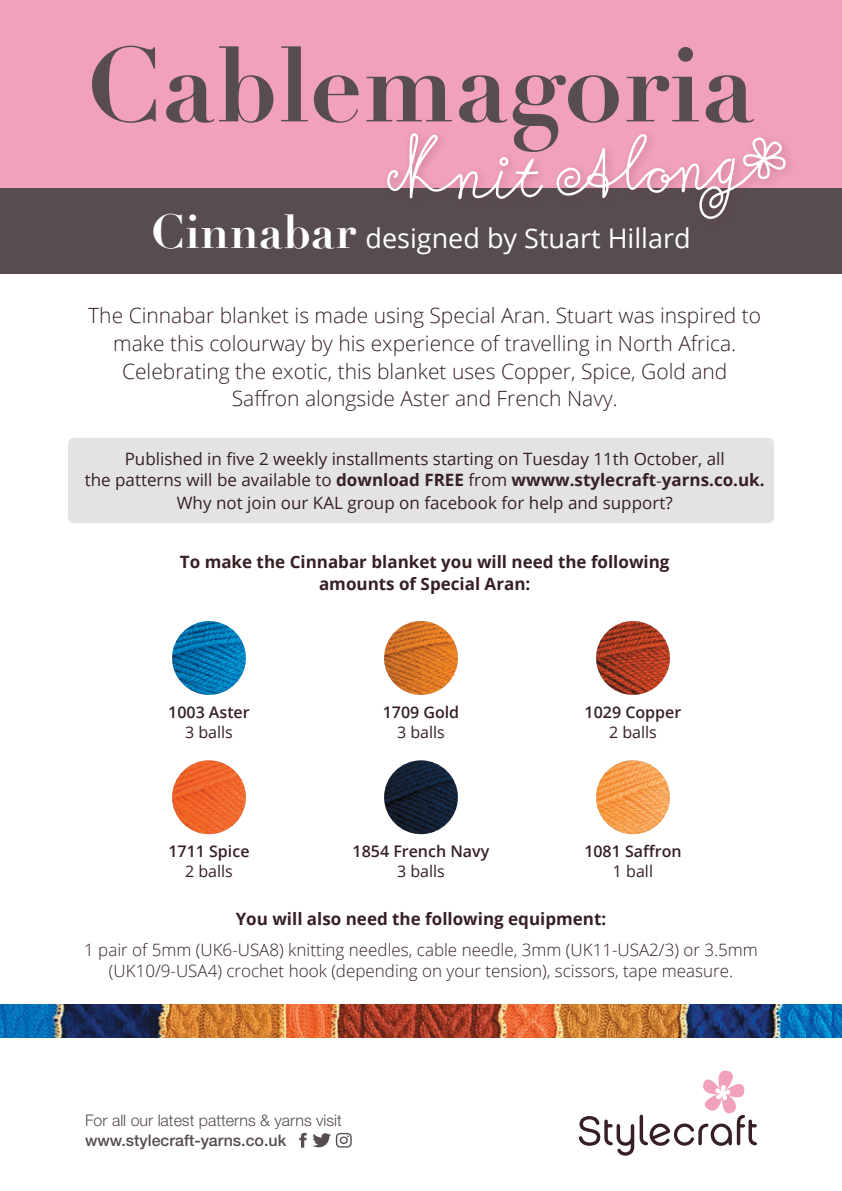
<style>
.page{position:relative;width:842px;height:1191px;background:#fff}
.page>*{position:absolute;margin:0;border:0;box-sizing:border-box;transform-origin:0 0}
.t1{font:700 104px "Didot";color:#574c4f}
.t2{font:27px "Open Sans";color:#fff}
.t3{font:300 21px/28px "Open Sans";color:#362024;text-align:center}
.t4{font:17px/22px "Open Sans";color:#362024;text-align:center}
.t5{font:300 17px/20.4px "Open Sans";color:#362024;text-align:center}
.t6{font:700 17px/22px "Open Sans";color:#362024;text-align:center}
.t7{font:600 16px "Open Sans";color:#362024}
.t8{font:16px "Open Sans";color:#362024}
.t9{font:300 16px "Helvetica Neue LT Std";color:#574c4f}
.t10{font:500 16px "Helvetica Neue LT Std";color:#574c4f}
.s1{font-family:"Didot";font-weight:700;font-size:46.8px}
.s2{font-weight:700}
.s3{font-family:"Minion Pro";font-weight:700}
</style>
<div class="page">
<svg style="left:299px;top:1132px;width:53px;height:15px"></svg>
<img style="left:0;top:1004px;width:842px;height:33px">
<img style="left:172px;top:621px;width:74px;height:74px;border-radius:37px">
<img style="left:384px;top:621px;width:74px;height:74px;border-radius:37px">
<img style="left:596px;top:621px;width:74px;height:74px;border-radius:37px">
<img style="left:172px;top:760px;width:74px;height:74px;border-radius:37px">
<img style="left:384px;top:760px;width:74px;height:74px;border-radius:37px">
<img style="left:596px;top:760px;width:74px;height:74px;border-radius:37px">
<svg style="left:579px;top:1116px;width:55px;height:39px"></svg>
<svg style="left:640px;top:1070px;width:117px;height:75px"></svg>
<div style="left:0;top:0;width:842px;height:191px;background:#f1a1ba"></div>
<div style="left:0;top:189px;width:842px;height:85px;background:#574c4f"></div>
<div style="left:382px;top:128px;width:414px;height:102px;background:#7e3a5c;opacity:.33"></div>
<svg style="left:555px;top:134px;width:231px;height:85px"></svg>
<svg style="left:387px;top:133px;width:156px;height:66px"></svg>
<div style="left:68px;top:438px;width:706px;height:85px;background:#e4e3e3;border-radius:6px"></div>
<h1 class="t1" style="left:87px;top:19px;width:670px">Cablemagoria</h1>
<p class="t2" style="left:151px;top:219px;width:541px"><span class="s1">Cinnabar</span> designed by Stuart Hillard</p>
<p class="t3" style="left:88px;top:300px;width:674px">The Cinnabar blanket is made using Special Aran. Stuart was inspired to make this colourway by his experience of travelling in North Africa.<br>Celebrating the exotic, this blanket uses Copper, Spice, Gold and Saffron alongside Aster and French Navy.</p>
<p class="t4" style="left:85px;top:447px;width:681px">Published in five 2 weekly installments starting on Tuesday 11th October, all<br>the patterns will be available to <span class="s2">download FREE</span> from <span class="s2">wwww.stylecraft</span><span class="s3">-</span><span class="s2">yarns.co.uk.<br></span>Why not join our KAL group on facebook for help and support?</p>
<p class="t6" style="left:180px;top:550px;width:491px">To make the Cinnabar blanket you will need the following amounts of Special Aran:</p>
<p class="t7" style="left:168px;top:701px;width:83px">1003 Aster</p>
<p class="t8" style="left:185px;top:721px;width:49px">3 balls</p>
<p class="t7" style="left:168px;top:840px;width:83px">1711 Spice</p>
<p class="t8" style="left:185px;top:860px;width:49px">2 balls</p>
<p class="t7" style="left:383px;top:701px;width:78px">1709 Gold</p>
<p class="t8" style="left:397px;top:721px;width:49px">3 balls</p>
<p class="t7" style="left:353px;top:840px;width:138px">1854 French Navy</p>
<p class="t8" style="left:397px;top:860px;width:49px">3 balls</p>
<p class="t7" style="left:585px;top:701px;width:98px">1029 Copper</p>
<p class="t8" style="left:609px;top:721px;width:49px">2 balls</p>
<p class="t7" style="left:584px;top:840px;width:99px">1081 Saffron</p>
<p class="t8" style="left:613px;top:860px;width:42px">1 ball</p>
<p class="t6" style="left:236px;top:907px;width:372px">You will also need the following equipment:</p>
<p class="t5" style="left:84px;top:939px;width:675px">1 pair of 5mm (UK6-USA8) knitting needles, cable needle, 3mm (UK11-USA2/3) or 3.5mm (UK10/9-USA4) crochet hook (depending on your tension), scissors, tape measure.</p>
<p class="t9" style="left:85px;top:1110px;width:258px">For all our latest patterns &amp; yarns visit</p>
<p class="t10" style="left:85px;top:1130px;width:203px">www.stylecraft-yarns.co.uk</p>
</div>
